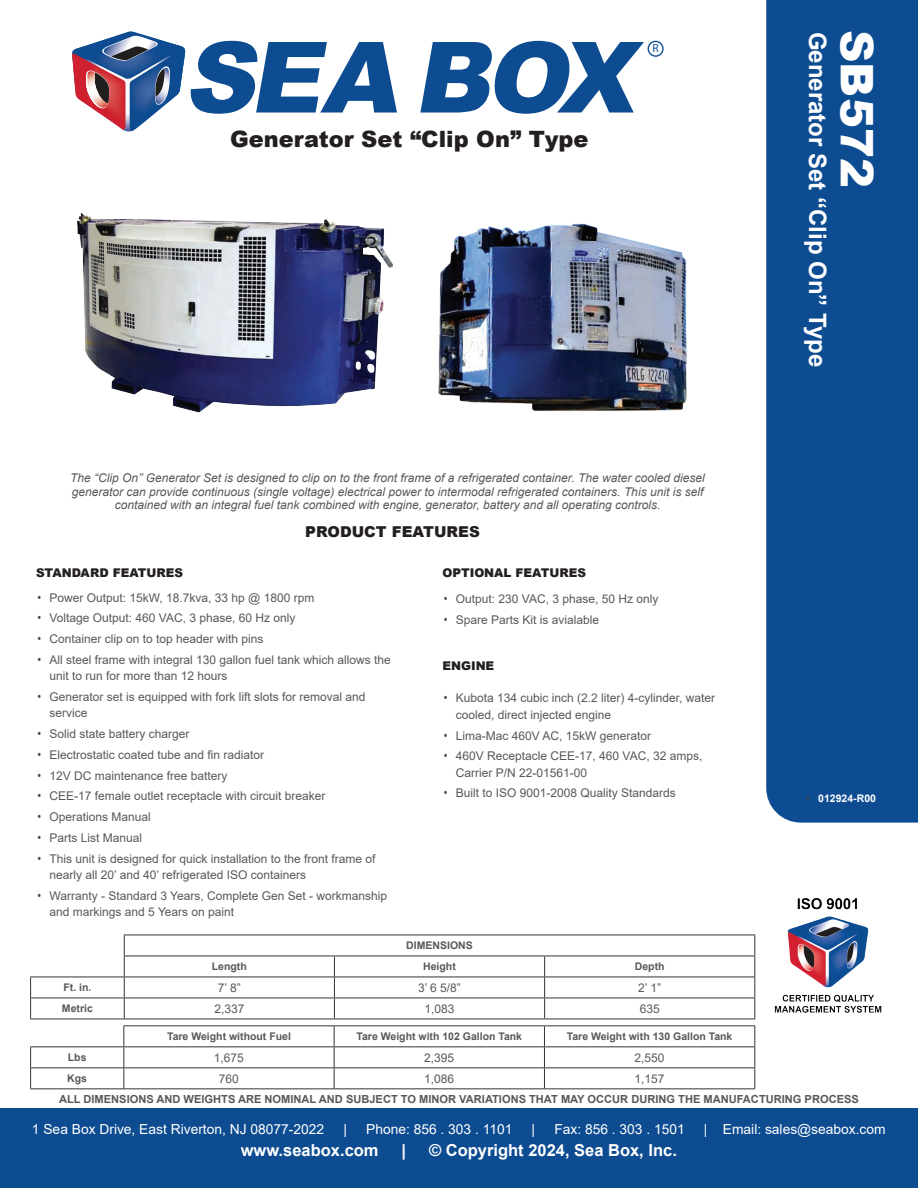
<style>
.page{position:relative;width:918px;height:1188px;background:#fff}
.page>*{position:absolute;margin:0;border:0;box-sizing:border-box;transform-origin:0 0}
.t1{font:900 45px "Arial";color:#fff}
.t2{font:700 24px "Arial";color:#fff}
.t3{font:900 22.5px "Arial";color:#231f20}
.t4{font:700 16.5px "Arial";color:#fff}
.t5{font:900 15px "Arial";color:#231f20}
.t6{font:13.8px "Arial";color:#fff}
.t7{font:12px/16.5px "Arial";color:#57585a}
.t8{font:italic 12px/13.5px "Arial";color:#57585a;text-align:center}
.t9{font:900 12px "Arial";color:#231f20}
.t10{font:11.7px "Myriad Pro";color:#0d4c91}
.t11{font:700 11.1px "Arial";color:#57585a}
.t12{font:700 10.5px "Arial";color:#57585a}
.t13{font:700 10.5px "Arial";color:#fff}
.s1{font-family:"Arial Narrow";font-size:12.75px;color:#494a4b}
.s2{font-family:"Arial Narrow";font-weight:400;font-size:12.75px;color:#494a4b}
</style>
<div class="page">
<div style="left:766px;top:0;width:152px;height:823px;background:#0d4c91"></div>
<svg style="left:420px;top:41px;width:244px;height:73px"></svg>
<svg style="left:72px;top:32px;width:325px;height:100px"></svg>
<div style="left:0;top:1108px;width:918px;height:80px;background:#0d4c91"></div>
<img style="left:774px;top:898px;width:108px;height:115px">
<hr style="left:124px;top:998px;width:210px;height:1px;background:#363536">
<hr style="left:334px;top:998px;width:211px;height:1px;background:#363536">
<hr style="left:545px;top:998px;width:210px;height:1px;background:#363536">
<hr style="left:30px;top:1019px;width:94px;height:1px;background:#363536">
<hr style="left:124px;top:1019px;width:210px;height:1px;background:#363536">
<hr style="left:334px;top:1019px;width:211px;height:1px;background:#363536">
<hr style="left:545px;top:1019px;width:210px;height:1px;background:#363536">
<hr style="left:30px;top:998px;width:94px;height:1px;background:#363536">
<svg style="left:30px;top:978px;width:1px;height:41px"></svg>
<svg style="left:334px;top:957px;width:1px;height:62px"></svg>
<svg style="left:544px;top:957px;width:1px;height:62px"></svg>
<hr style="left:124px;top:977px;width:210px;height:1px;background:#363536">
<hr style="left:334px;top:977px;width:211px;height:1px;background:#363536">
<hr style="left:545px;top:977px;width:210px;height:1px;background:#363536">
<hr style="left:30px;top:977px;width:94px;height:1px;background:#363536">
<hr style="left:124px;top:935px;width:210px;height:1px;background:#363536">
<svg style="left:124px;top:935px;width:1px;height:84px"></svg>
<hr style="left:334px;top:935px;width:211px;height:1px;background:#363536">
<hr style="left:545px;top:935px;width:210px;height:1px;background:#363536">
<svg style="left:754px;top:935px;width:1px;height:84px"></svg>
<hr style="left:124px;top:956px;width:210px;height:1px;background:#363536">
<hr style="left:334px;top:956px;width:211px;height:1px;background:#363536">
<hr style="left:545px;top:956px;width:210px;height:1px;background:#363536">
<hr style="left:124px;top:1067px;width:210px;height:1px;background:#363536">
<hr style="left:334px;top:1067px;width:210px;height:1px;background:#363536">
<hr style="left:544px;top:1067px;width:211px;height:1px;background:#363536">
<hr style="left:30px;top:1088px;width:94px;height:1px;background:#363536">
<hr style="left:124px;top:1088px;width:210px;height:1px;background:#363536">
<hr style="left:334px;top:1088px;width:210px;height:1px;background:#363536">
<hr style="left:544px;top:1088px;width:211px;height:1px;background:#363536">
<hr style="left:30px;top:1067px;width:94px;height:1px;background:#363536">
<svg style="left:30px;top:1047px;width:1px;height:41px"></svg>
<svg style="left:334px;top:1026px;width:1px;height:62px"></svg>
<svg style="left:544px;top:1026px;width:1px;height:62px"></svg>
<svg style="left:754px;top:1026px;width:1px;height:62px"></svg>
<hr style="left:124px;top:1046px;width:210px;height:1px;background:#363536">
<hr style="left:334px;top:1046px;width:210px;height:1px;background:#363536">
<hr style="left:544px;top:1046px;width:211px;height:1px;background:#363536">
<svg style="left:123px;top:1026px;width:1px;height:62px"></svg>
<hr style="left:30px;top:1046px;width:94px;height:1px;background:#363536">
<hr style="left:123px;top:1025px;width:211px;height:1px;background:#363536">
<hr style="left:334px;top:1025px;width:210px;height:1px;background:#363536">
<hr style="left:544px;top:1025px;width:211px;height:1px;background:#363536">
<img style="left:438px;top:223px;width:249px;height:188px">
<img style="left:78px;top:213px;width:315px;height:200px">
<h3 class="t3" style="left:230px;top:123px;width:360px">Generator Set “Clip On” Type</h3>
<p class="t10" style="left:652px;top:41px;width:8px">R</p>
<p class="t8" style="left:70px;top:471px;width:636px">The “Clip On” Generator Set is designed to clip on to the front frame of a refrigerated container. The water cooled diesel generator can provide continuous (single voltage) electrical power to intermodal refrigerated containers. This unit is self contained with an integral fuel tank combined with engine, generator, battery and all operating controls.</p>
<p class="t5" style="left:305px;top:521px;width:176px">PRODUCT FEATURES</p>
<p class="t9" style="left:442px;top:564px;width:145px">OPTIONAL FEATURES</p>
<p class="t7" style="left:444px;top:591px;width:216px"><span class="s1">•</span> Output: 230 VAC, 3 phase, 50 Hz only</p>
<p class="t7" style="left:444px;top:612px;width:157px"><span class="s1">•</span> Spare Parts Kit is avialable</p>
<p class="t9" style="left:442px;top:657px;width:53px">ENGINE</p>
<p class="t7" style="left:456px;top:690px;width:261px;text-indent:-12px"><span class="s1">•</span> Kubota 134 cubic inch (2.2 liter) 4-cylinder, water cooled, direct injected engine</p>
<p class="t7" style="left:444px;top:727px;width:209px"><span class="s1">•</span> Lima-Mac 460V AC, 15kW generator</p>
<p class="t7" style="left:456px;top:748px;width:248px;text-indent:-12px"><span class="s1">•</span> 460V Receptacle CEE-17, 460 VAC, 32 amps,<br>Carrier P/N 22-01561-00</p>
<p class="t7" style="left:444px;top:785px;width:234px"><span class="s1">•</span> Built to ISO 9001-2008 Quality Standards</p>
<p class="t9" style="left:36px;top:564px;width:149px">STANDARD FEATURES</p>
<p class="t7" style="left:38px;top:589px;width:278px"><span class="s1">•</span> Power Output: 15kW, 18.7kva, 33 hp @ 1800 rpm</p>
<p class="t7" style="left:38px;top:610px;width:259px"><span class="s1">•</span> Voltage Output: 460 VAC, 3 phase, 60 Hz only</p>
<p class="t7" style="left:38px;top:630px;width:228px"><span class="s1">•</span> Container clip on to top header with pins</p>
<p class="t7" style="left:50px;top:651px;width:343px;text-indent:-12px"><span class="s1">•</span> All steel frame with integral 130 gallon fuel tank which allows the unit to run for more than 12 hours</p>
<p class="t7" style="left:50px;top:688px;width:318px;text-indent:-12px"><span class="s1">•</span> Generator set is equipped with fork lift slots for removal and service</p>
<p class="t7" style="left:38px;top:726px;width:154px"><span class="s1">•</span> Solid state battery charger</p>
<p class="t7" style="left:38px;top:746px;width:228px"><span class="s1">•</span> Electrostatic coated tube and fin radiator</p>
<p class="t7" style="left:38px;top:767px;width:192px"><span class="s1">•</span> 12V DC maintenance free battery</p>
<p class="t7" style="left:38px;top:788px;width:290px"><span class="s1">•</span> CEE-17 female outlet receptacle with circuit breaker</p>
<p class="t7" style="left:38px;top:809px;width:115px"><span class="s1">•</span> Operations Manual</p>
<p class="t7" style="left:38px;top:829px;width:106px"><span class="s1">•</span> Parts List Manual</p>
<p class="t7" style="left:50px;top:850px;width:328px;text-indent:-12px"><span class="s1">•</span> This unit is designed for quick installation to the front frame of nearly all 20’ and 40’ refrigerated ISO containers</p>
<p class="t7" style="left:50px;top:887px;width:339px;text-indent:-12px"><span class="s1">•</span> Warranty - Standard 3 Years, Complete Gen Set - workmanship and markings and 5 Years on paint</p>
<p class="t12" style="left:406px;top:938px;width:68px">DIMENSIONS</p>
<p class="t12" style="left:212px;top:959px;width:36px">Length</p>
<p class="t12" style="left:423px;top:959px;width:34px">Height</p>
<p class="t12" style="left:635px;top:959px;width:31px">Depth</p>
<p class="t12" style="left:63px;top:980px;width:30px">Ft. in.</p>
<p class="t7" style="left:218px;top:979px;width:24px">7’ 8”</p>
<p class="t7" style="left:418px;top:979px;width:44px">3’ 6 5/8”</p>
<p class="t7" style="left:638px;top:979px;width:24px">2’ 1”</p>
<p class="t12" style="left:62px;top:1001px;width:32px">Metric</p>
<p class="t7" style="left:214px;top:1000px;width:32px">2,337</p>
<p class="t7" style="left:425px;top:1000px;width:32px">1,083</p>
<p class="t7" style="left:640px;top:1000px;width:22px">635</p>
<p class="t12" style="left:167px;top:1029px;width:125px">Tare Weight without Fuel</p>
<p class="t12" style="left:356px;top:1029px;width:167px">Tare Weight with 102 Gallon Tank</p>
<p class="t12" style="left:567px;top:1029px;width:167px">Tare Weight with 130 Gallon Tank</p>
<p class="t12" style="left:68px;top:1050px;width:20px">Lbs</p>
<p class="t7" style="left:214px;top:1049px;width:32px">1,675</p>
<p class="t7" style="left:424px;top:1049px;width:32px">2,395</p>
<p class="t7" style="left:635px;top:1049px;width:32px">2,550</p>
<p class="t12" style="left:67px;top:1071px;width:21px">Kgs</p>
<p class="t7" style="left:219px;top:1070px;width:22px">760</p>
<p class="t7" style="left:424px;top:1070px;width:32px">1,086</p>
<p class="t7" style="left:635px;top:1070px;width:32px">1,157</p>
<h2 class="t2" style="left:835px;top:32px;width:337px;rotate:90deg">Generator Set “Clip On” Type</h2>
<h1 class="t1" style="left:890px;top:30px;width:159px;rotate:90deg">SB572</h1>
<p class="t13" style="left:806px;top:791px;width:71px"><span class="s2">•</span> 012924-R00</p>
<p class="t11" style="left:59px;top:1091px;width:801px">ALL DIMENSIONS AND WEIGHTS ARE NOMINAL AND SUBJECT TO MINOR VARIATIONS THAT MAY OCCUR DURING THE MANUFACTURING PROCESS</p>
<p class="t6" style="left:32px;top:1120px;width:294px">1 Sea Box Drive, East Riverton, NJ 08077-2022</p>
<p class="t6" style="left:343px;top:1120px;width:5px">|</p>
<p class="t6" style="left:366px;top:1120px;width:148px">Phone: 856 . 303 . 1101</p>
<p class="t6" style="left:532px;top:1120px;width:5px">|</p>
<p class="t6" style="left:554px;top:1120px;width:132px">Fax: 856 . 303 . 1501</p>
<p class="t6" style="left:704px;top:1120px;width:183px">| Email: sales@seabox.com</p>
<h3 class="t4" style="left:241px;top:1139px;width:139px">www.seabox.com</h3>
<h3 class="t4" style="left:402px;top:1139px;width:6px">|</h3>
<h3 class="t4" style="left:429px;top:1139px;width:249px">© Copyright 2024, Sea Box, Inc.</h3>
</div>
